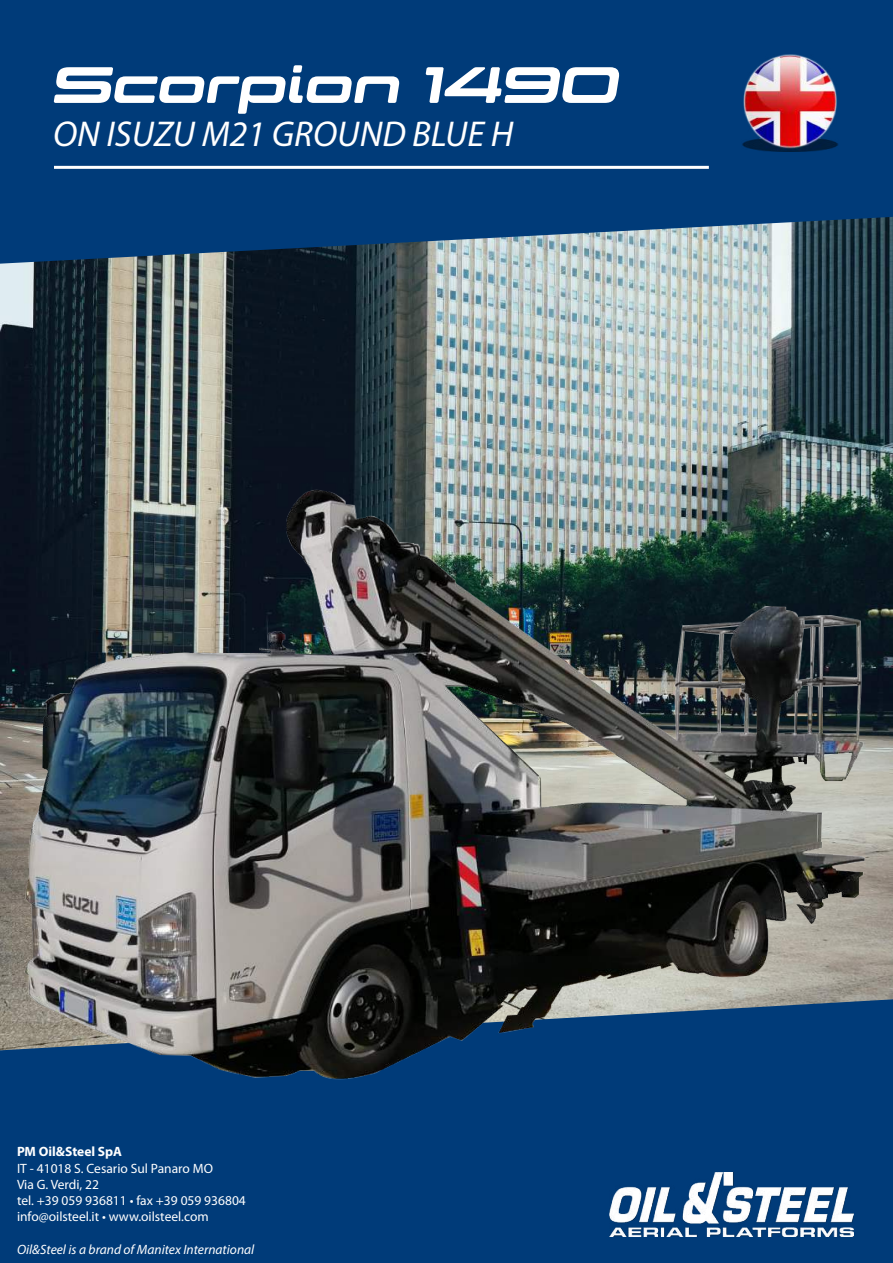
<style>
.page{position:relative;width:893px;height:1263px;background:#fff}
.page>*{position:absolute;margin:0;border:0;box-sizing:border-box;transform-origin:0 0}
.t1{font:51px "Controller Ext W03 Five Obl";color:#fff}
.t2{font:italic 36px "Myriad Pro";color:#fff}
.t3{font:13.5px/16.2px "Myriad Pro";color:#fff}
.t4{font:italic 13.5px "Myriad Pro";color:#fff}
.t5{font:700 13.5px "Myriad Pro";color:#fff}
</style>
<div class="page">
<img style="left:0;top:264px;width:893px;height:735px">
<div style="left:0;top:999px;width:893px;height:264px;background:#003b79"></div>
<svg style="left:0;top:0;width:893px;height:264px;background:#0c437b"></svg>
<hr style="left:54px;top:166px;width:655px;height:3px;background:#fff">
<img style="left:610px;top:1173px;width:243px;height:63px">
<img style="left:4px;top:486px;width:889px;height:633px">
<img style="left:741px;top:54px;width:98px;height:98px">
<h1 class="t1" style="left:53px;top:54px;width:568px">Scorpion 1490</h1>
<h2 class="t2" style="left:53px;top:112px;width:462px">ON ISUZU M21 GROUND BLUE H</h2>
<p class="t5" style="left:17px;top:1143px;width:107px">PM Oil&amp;Steel SpA</p>
<p class="t3" style="left:17px;top:1160px;width:230px">IT - 41018 S. Cesario Sul Panaro MO<br>Via G. Verdi, 22<br>tel. +39 059 936811 • fax +39 059 936804 info@oilsteel.it • www.oilsteel.com</p>
<p class="t4" style="left:17px;top:1241px;width:239px">Oil&amp;Steel is a brand of Manitex International</p>
</div>
